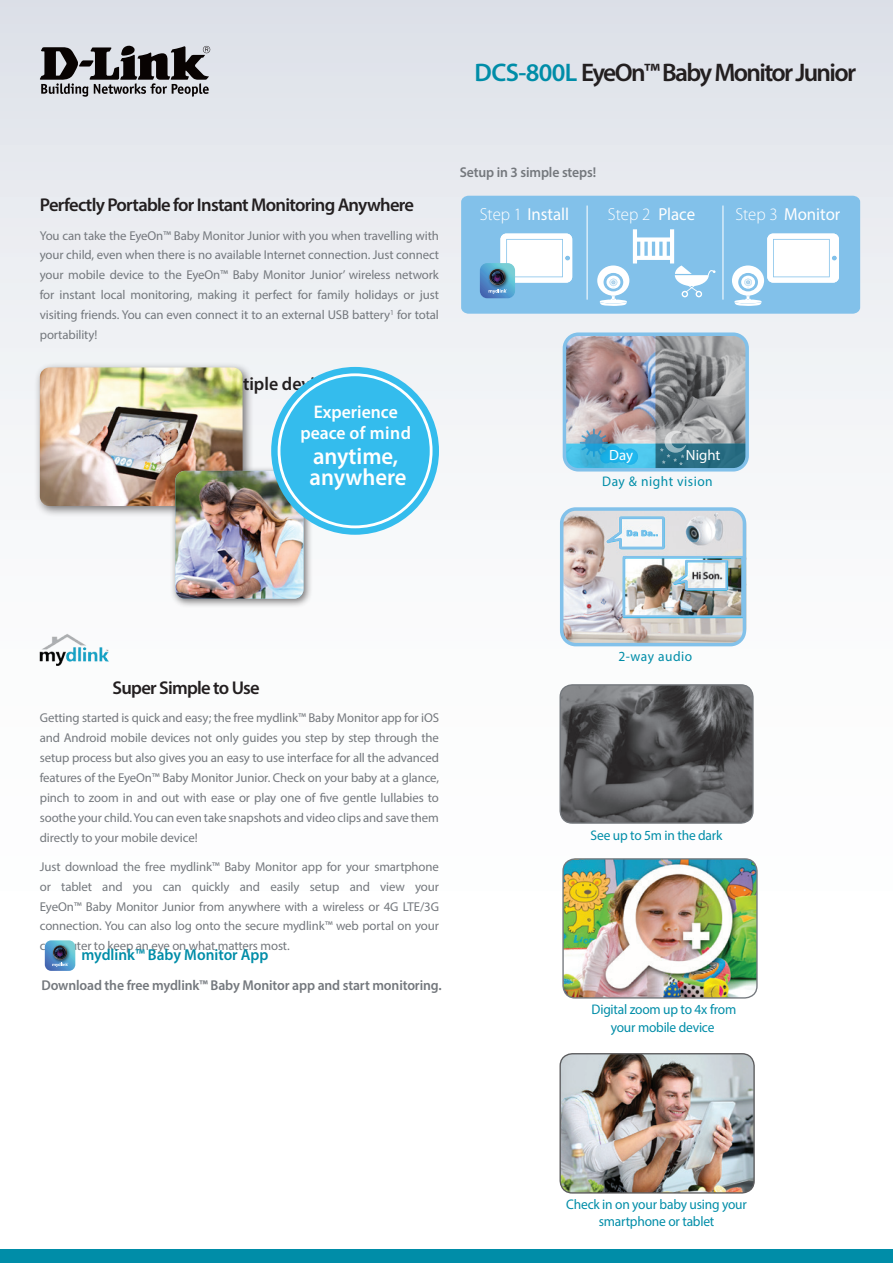
<style>
.page{position:relative;width:893px;height:1263px;background:#fff}
.page>*{position:absolute;margin:0;border:0;box-sizing:border-box;transform-origin:0 0}
.t1{font:600 25.5px "Myriad Pro";letter-spacing:-.065em;color:#231f20}
.t2{font:600 23.55px/20.9px "Myriad Pro";color:#fff}
.t3{font:600 18.6px "Myriad Pro";letter-spacing:-.04em;color:#231f20}
.t4{font:600 18.3px/20.9px "Myriad Pro";color:#fff;text-align:center}
.t5{font:17.4px "Myriad Pro";color:#fff}
.t6{font:300 17.4px "Myriad Pro";color:#fff}
.t7{font:600 15.9px "Myriad Pro";color:#008da8}
.t8{font:14.85px "Myriad Pro";color:#fff}
.t9{font:600 14.25px "Myriad Pro";letter-spacing:-.01em;color:#74787d}
.t10{font:13.95px/17.9px "Myriad Pro";letter-spacing:-.015em;color:#008da8;text-align:center}
.t11{font:13.95px "Myriad Pro";letter-spacing:.04em;color:#008da8}
.t12{font:12.9px/20px "Myriad Pro";letter-spacing:-.01em;color:#74787d;text-align:justify}
.t13{font:900 8.1px "Arial";color:#82c1ea}
.s1{color:#008da8}
.s2{font-weight:300}
.s3{font-weight:400}
</style>
<div class="page">
<div style="left:0;top:0;width:893px;height:1084px;background:linear-gradient(to bottom,#e3e6ec,#fff)"></div>
<div style="left:0;top:1249px;width:893px;height:14px;background:#008da8"></div>
<svg style="left:40px;top:46px;width:170px;height:51px;background:#807f83"></svg>
<div style="left:34px;top:362px;width:220px;height:156px;background:#231f20;opacity:.6"></div>
<img style="left:40px;top:367px;width:203px;height:139px">
<div style="left:170px;top:466px;width:143px;height:142px;background:#231f20;opacity:.6"></div>
<img style="left:175px;top:471px;width:128px;height:128px">
<div style="left:271px;top:367px;width:168px;height:168px;background:#34bced;border-radius:50%"></div>
<div style="left:278px;top:373px;width:155px;height:155px;border:3px solid #fff;border-radius:50%"></div>
<svg style="left:45px;top:940px;width:30px;height:31px"></svg>
<div style="left:461px;top:196px;width:399px;height:118px;background:#82c1ea"></div>
<hr style="left:722px;top:206px;width:1px;height:94px;background:#fff">
<hr style="left:587px;top:206px;width:1px;height:94px;background:#fff">
<svg style="left:480px;top:234px;width:92px;height:64px"></svg>
<svg style="left:732px;top:234px;width:107px;height:72px"></svg>
<svg style="left:597px;top:229px;width:118px;height:77px"></svg>
<img style="left:32px;top:624px;width:82px;height:49px">
<img style="left:562px;top:508px;width:185px;height:136px">
<div style="left:560px;top:507px;width:186px;height:139px;border:4px solid #82c1ea;border-radius:14px"></div>
<div style="left:623px;top:556px;width:120px;height:61px;border:2px solid #82c1ea"></div>
<svg style="left:665px;top:559px;width:64px;height:32px"></svg>
<svg style="left:597px;top:515px;width:69px;height:35px"></svg>
<div style="left:563px;top:332px;width:186px;height:139px;border:4px solid #82c1ea;border-radius:14px"></div>
<img style="left:564px;top:333px;width:184px;height:137px">
<svg style="left:756px;top:332px;width:1px;height:139px"></svg>
<img style="left:560px;top:685px;width:193px;height:138px">
<div style="left:559px;top:684px;width:195px;height:140px;border:1px solid #74787d;border-radius:12px"></div>
<img style="left:563px;top:859px;width:194px;height:139px">
<div style="left:562px;top:858px;width:196px;height:140px;border:1px solid #74787d;border-radius:12px"></div>
<img style="left:560px;top:1054px;width:194px;height:139px">
<div style="left:559px;top:1053px;width:196px;height:140px;border:1px solid #5b5b5d;border-radius:12px"></div>
<h1 class="t1" style="left:475px;top:56px;width:383px"><span class="s1">DCS-800L</span> EyeOn™ Baby Monitor Junior</h1>
<h3 class="t3" style="left:40px;top:193px;width:376px">Perfectly Portable for Instant Monitoring Anywhere</h3>
<p class="t12" style="left:40px;top:225px;width:401px">You can take the EyeOn™ Baby Monitor Junior with you when travelling with your child, even when there is no available Internet connection. Just connect your mobile device to the EyeOn™ Baby Monitor Junior’ wireless network for instant local monitoring, making it perfect for family holidays or just visiting friends. You can even connect it to an external USB battery<sup>1</sup> for total portability!</p>
<p class="t9" style="left:460px;top:163px;width:138px">Setup in 3 simple steps!</p>
<h3 class="t5" style="left:480px;top:204px;width:91px"><span class="s2">Step 1</span> Install</h3>
<h3 class="t6" style="left:608px;top:204px;width:89px">Step 2 <span class="s3">Place</span></h3>
<h3 class="t5" style="left:735px;top:204px;width:107px"><span class="s2">Step 3</span> Monitor</h3>
<h3 class="t4" style="left:300px;top:401px;width:112px">Experience peace of mind</h3>
<h2 class="t2" style="left:310px;top:445px;width:99px">anytime, anywhere</h2>
<p class="t8" style="left:609px;top:445px;width:25px">Day</p>
<p class="t8" style="left:686px;top:445px;width:36px">Night</p>
<p class="t11" style="left:602px;top:473px;width:112px">Day &amp; night vision</p>
<p class="t13" style="left:626px;top:527px;width:33px">Da Da..</p>
<h3 class="t3" style="left:113px;top:676px;width:149px">Super Simple to Use</h3>
<p class="t12" style="left:40px;top:708px;width:401px">Getting started is quick and easy; the free mydlink™ Baby Monitor app for iOS and Android mobile devices not only guides you step by step through the setup process but also gives you an easy to use interface for all the advanced features of the EyeOn™ Baby Monitor Junior. Check on your baby at a glance, pinch to zoom in and out with ease or play one of five gentle lullabies to soothe your child. You can even take snapshots and video clips and save them directly to your mobile device!</p>
<p class="t12" style="left:40px;top:856px;width:401px">Just download the free mydlink™ Baby Monitor app for your smartphone or tablet and you can quickly and easily setup and view your EyeOn™ Baby Monitor Junior from anywhere with a wireless or 4G LTE/3G connection. You can also log onto the secure mydlink™ web portal on your computer to keep an eye on what matters most.</p>
<p class="t7" style="left:81px;top:944px;width:189px">mydlink™ Baby Monitor App</p>
<p class="t9" style="left:42px;top:976px;width:402px">Download the free mydlink™ Baby Monitor app and start monitoring.</p>
<p class="t11" style="left:618px;top:648px;width:75px">2-way audio</p>
<p class="t10" style="left:591px;top:826px;width:133px">See up to 5m in the dark</p>
<p class="t10" style="left:592px;top:1000px;width:146px">Digital zoom up to 4x from your mobile device</p>
<p class="t10" style="left:566px;top:1196px;width:182px;line-height:16.8px">Check in on your baby using your smartphone or tablet</p>
</div>
